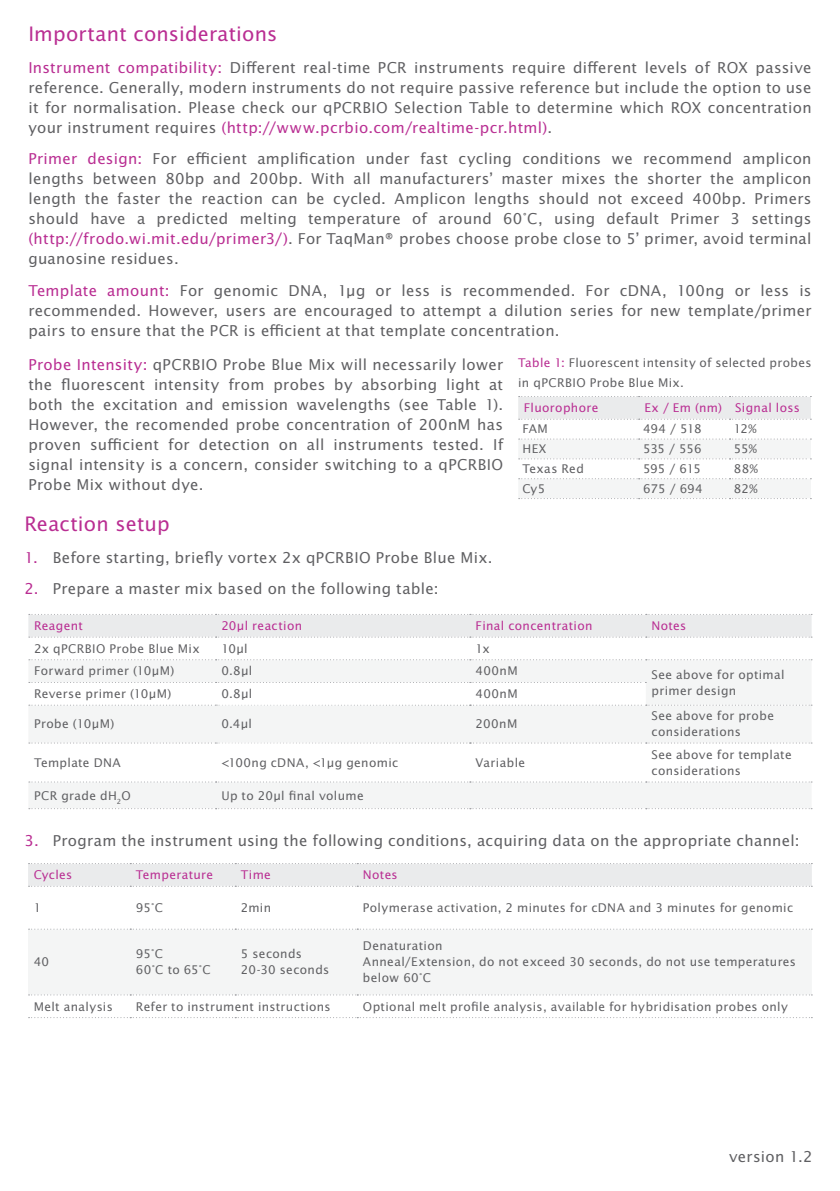
<style>
.page{position:relative;width:840px;height:1191px;background:#fff}
.page>*{position:absolute;margin:0;border:0;box-sizing:border-box;transform-origin:0 0}
.Body_Subheader{font:20px "Lucida Sans Std";letter-spacing:.01em;color:#b92d92}
.body_copy_dark{font:20px "Lucida Sans Std";letter-spacing:.005em;color:#b92d92}
.body_copy_dark-2{font:15px/20px "Lucida Sans Std";letter-spacing:.02em;color:#5f5f62;text-align:justify}
.pcr_table_body{font:12px/16px "Lucida Sans Std";letter-spacing:.03em;color:#5f5f62}
.pcr_table_header{font:12px "Lucida Sans Std";letter-spacing:.025em;color:#b92d92}
.body_copy_dark-3{font:12px/20px "Lucida Sans Std";letter-spacing:.03em;color:#5f5f62}
.s1{color:#b92d92}
.s2{color:#b92f93}
</style>
<div class="page">
<svg style="left:28px;top:660px;width:783px;height:148px;fill:#f4f5f5"></svg>
<div style="left:28px;top:614px;width:783px;height:23px;background:#eaebec"></div>
<svg style="left:29px;top:659px;width:782px;height:1px"></svg>
<svg style="left:29px;top:682px;width:617px;height:1px"></svg>
<svg style="left:29px;top:781px;width:782px;height:1px"></svg>
<svg style="left:29px;top:808px;width:782px;height:1px"></svg>
<svg style="left:29px;top:704px;width:782px;height:1px"></svg>
<svg style="left:29px;top:742px;width:782px;height:1px"></svg>
<div style="left:28px;top:929px;width:783px;height:66px;background:#f4f5f5"></div>
<div style="left:28px;top:863px;width:783px;height:23px;background:#eaebec"></div>
<svg style="left:29px;top:928px;width:781px;height:1px"></svg>
<svg style="left:29px;top:994px;width:782px;height:1px"></svg>
<svg style="left:29px;top:1017px;width:781px;height:1px"></svg>
<svg style="left:518px;top:396px;width:293px;height:24px;background:#e9eaeb"></svg>
<svg style="left:518px;top:438px;width:293px;height:61px"></svg>
<p class="Body_Subheader" style="left:28px;top:23px;width:250px">Important considerations</p>
<p class="body_copy_dark-2" style="left:28px;top:58px;width:784px"><span class="s1">Instrument compatibility:</span> Different real-time PCR instruments require different levels of ROX passive reference. Generally, modern instruments do not require passive reference but include the option to use it for normalisation. Please check our qPCRBIO Selection Table to determine which ROX concentration your instrument requires <span class="s2">(http://www.pcrbio.com/realtime-pcr.html)</span>.</p>
<p class="body_copy_dark-2" style="left:28px;top:149px;width:784px"><span class="s1">Primer design:</span> For efficient amplification under fast cycling conditions we recommend amplicon lengths between 80bp and 200bp. With all manufacturers’ master mixes the shorter the amplicon length the faster the reaction can be cycled. Amplicon lengths should not exceed 400bp. Primers should have a predicted melting temperature of around 60°C, using default Primer 3 settings <span class="s1">(http://frodo.wi.mit.edu/primer3/)</span>. For TaqMan® probes choose probe close to 5’ primer, avoid terminal guanosine residues.</p>
<p class="body_copy_dark-2" style="left:28px;top:280px;width:784px"><span class="s1">Template amount:</span> For genomic DNA, 1µg or less is recommended. For cDNA, 100ng or less is recommended. However, users are encouraged to attempt a dilution series for new template/primer pairs to ensure that the PCR is efficient at that template concentration.</p>
<p class="body_copy_dark-2" style="left:28px;top:354px;width:476px"><span class="s1">Probe Intensity:</span> qPCRBIO Probe Blue Mix will necessarily lower the fluorescent intensity from probes by absorbing light at both the excitation and emission wavelengths (see Table 1).<br>However, the recomended probe concentration of 200nM has proven sufficient for detection on all instruments tested. If signal intensity is a concern, consider switching to a qPCRBIO Probe Mix without dye.</p>
<p class="body_copy_dark-3" style="left:518px;top:353px;width:295px"><span class="s1">Table 1:</span> Fluorescent intensity of selected probes in qPCRBIO Probe Blue Mix.</p>
<p class="pcr_table_header" style="left:523px;top:401px;width:76px">Fluorophore</p>
<p class="pcr_table_header" style="left:644px;top:401px;width:79px">Ex / Em (nm)</p>
<p class="pcr_table_header" style="left:734px;top:401px;width:66px">Signal loss</p>
<p class="pcr_table_body" style="left:522px;top:421px;width:27px">FAM</p>
<p class="pcr_table_body" style="left:642px;top:421px;width:60px">494 / 518</p>
<p class="pcr_table_body" style="left:733px;top:421px;width:24px">12%</p>
<p class="pcr_table_body" style="left:522px;top:441px;width:26px">HEX</p>
<p class="pcr_table_body" style="left:642px;top:441px;width:60px">535 / 556</p>
<p class="pcr_table_body" style="left:733px;top:441px;width:25px">55%</p>
<p class="pcr_table_body" style="left:522px;top:461px;width:63px">Texas Red</p>
<p class="pcr_table_body" style="left:642px;top:461px;width:59px">595 / 615</p>
<p class="pcr_table_body" style="left:733px;top:461px;width:25px">88%</p>
<p class="pcr_table_body" style="left:522px;top:481px;width:24px">Cy5</p>
<p class="pcr_table_body" style="left:642px;top:481px;width:61px">675 / 694</p>
<p class="pcr_table_body" style="left:733px;top:481px;width:25px">82%</p>
<p class="body_copy_dark" style="left:24px;top:512px;width:147px">Reaction setup</p>
<p class="body_copy_dark-2" style="left:24px;top:547px;width:469px"><span class="s1">1.</span> Before starting, briefly vortex 2x qPCRBIO Probe Blue Mix.</p>
<p class="body_copy_dark-2" style="left:24px;top:579px;width:415px"><span class="s1">2.</span> Prepare a master mix based on the following table:</p>
<p class="pcr_table_header" style="left:34px;top:619px;width:50px">Reagent</p>
<p class="pcr_table_header" style="left:221px;top:619px;width:82px">20µl reaction</p>
<p class="pcr_table_header" style="left:475px;top:619px;width:118px">Final concentration</p>
<p class="pcr_table_header" style="left:651px;top:619px;width:36px">Notes</p>
<p class="pcr_table_body" style="left:34px;top:640px;width:167px">2x qPCRBIO Probe Blue Mix</p>
<p class="pcr_table_body" style="left:221px;top:640px;width:28px">10µl</p>
<p class="pcr_table_body" style="left:475px;top:640px;width:16px">1x</p>
<p class="pcr_table_body" style="left:34px;top:663px;width:142px">Forward primer (10µM)</p>
<p class="pcr_table_body" style="left:221px;top:663px;width:32px">0.8µl</p>
<p class="pcr_table_body" style="left:475px;top:663px;width:44px">400nM</p>
<p class="pcr_table_body" style="left:651px;top:666px;width:134px">See above for optimal</p>
<p class="pcr_table_body" style="left:34px;top:686px;width:139px">Reverse primer (10µM)</p>
<p class="pcr_table_body" style="left:221px;top:686px;width:32px">0.8µl</p>
<p class="pcr_table_body" style="left:475px;top:686px;width:44px">400nM</p>
<p class="pcr_table_body" style="left:651px;top:682px;width:86px">primer design</p>
<p class="pcr_table_body" style="left:34px;top:716px;width:82px">Probe (10µM)</p>
<p class="pcr_table_body" style="left:221px;top:716px;width:32px">0.4µl</p>
<p class="pcr_table_body" style="left:475px;top:716px;width:43px">200nM</p>
<p class="pcr_table_body" style="left:651px;top:708px;width:124px">See above for probe considerations</p>
<p class="pcr_table_body" style="left:34px;top:754px;width:88px">Template DNA</p>
<p class="pcr_table_body" style="left:221px;top:754px;width:178px">&lt;100ng cDNA, &lt;1µg genomic</p>
<p class="pcr_table_body" style="left:475px;top:754px;width:51px">Variable</p>
<p class="pcr_table_body" style="left:651px;top:746px;width:141px">See above for template considerations</p>
<p class="pcr_table_body" style="left:34px;top:787px;width:98px">PCR grade dH<sub>2</sub>O</p>
<p class="pcr_table_body" style="left:221px;top:787px;width:144px">Up to 20µl final volume</p>
<p class="body_copy_dark-2" style="left:24px;top:830px;width:776px"><span class="s1">3.</span> Program the instrument using the following conditions, acquiring data on the appropriate channel:</p>
<p class="pcr_table_header" style="left:34px;top:868px;width:40px">Cycles</p>
<p class="pcr_table_header" style="left:136px;top:868px;width:79px">Temperature</p>
<p class="pcr_table_header" style="left:241px;top:868px;width:32px">Time</p>
<p class="pcr_table_header" style="left:363px;top:868px;width:36px">Notes</p>
<p class="pcr_table_body" style="left:34px;top:900px;width:9px">1</p>
<p class="pcr_table_body" style="left:136px;top:900px;width:29px">95°C</p>
<p class="pcr_table_body" style="left:241px;top:900px;width:32px">2min</p>
<p class="pcr_table_body" style="left:363px;top:900px;width:431px">Polymerase activation, 2 minutes for cDNA and 3 minutes for genomic</p>
<p class="pcr_table_body" style="left:34px;top:954px;width:17px">40</p>
<p class="pcr_table_body" style="left:136px;top:946px;width:29px">95°C</p>
<p class="pcr_table_body" style="left:136px;top:962px;width:76px">60°C to 65°C</p>
<p class="pcr_table_body" style="left:241px;top:946px;width:63px">5 seconds</p>
<p class="pcr_table_body" style="left:241px;top:962px;width:90px">20-30 seconds</p>
<p class="pcr_table_body" style="left:363px;top:938px;width:81px">Denaturation</p>
<p class="pcr_table_body" style="left:363px;top:954px;width:434px">Anneal/Extension, do not exceed 30 seconds, do not use temperatures below 60°C</p>
<p class="pcr_table_body" style="left:34px;top:998px;width:81px">Melt analysis</p>
<p class="pcr_table_body" style="left:136px;top:998px;width:196px">Refer to instrument instructions</p>
<p class="pcr_table_body" style="left:363px;top:998px;width:426px">Optional melt profile analysis, available for hybridisation probes only</p>
<p class="body_copy_dark-2" style="left:728px;top:1147px;width:85px">version 1.2</p>
</div>
